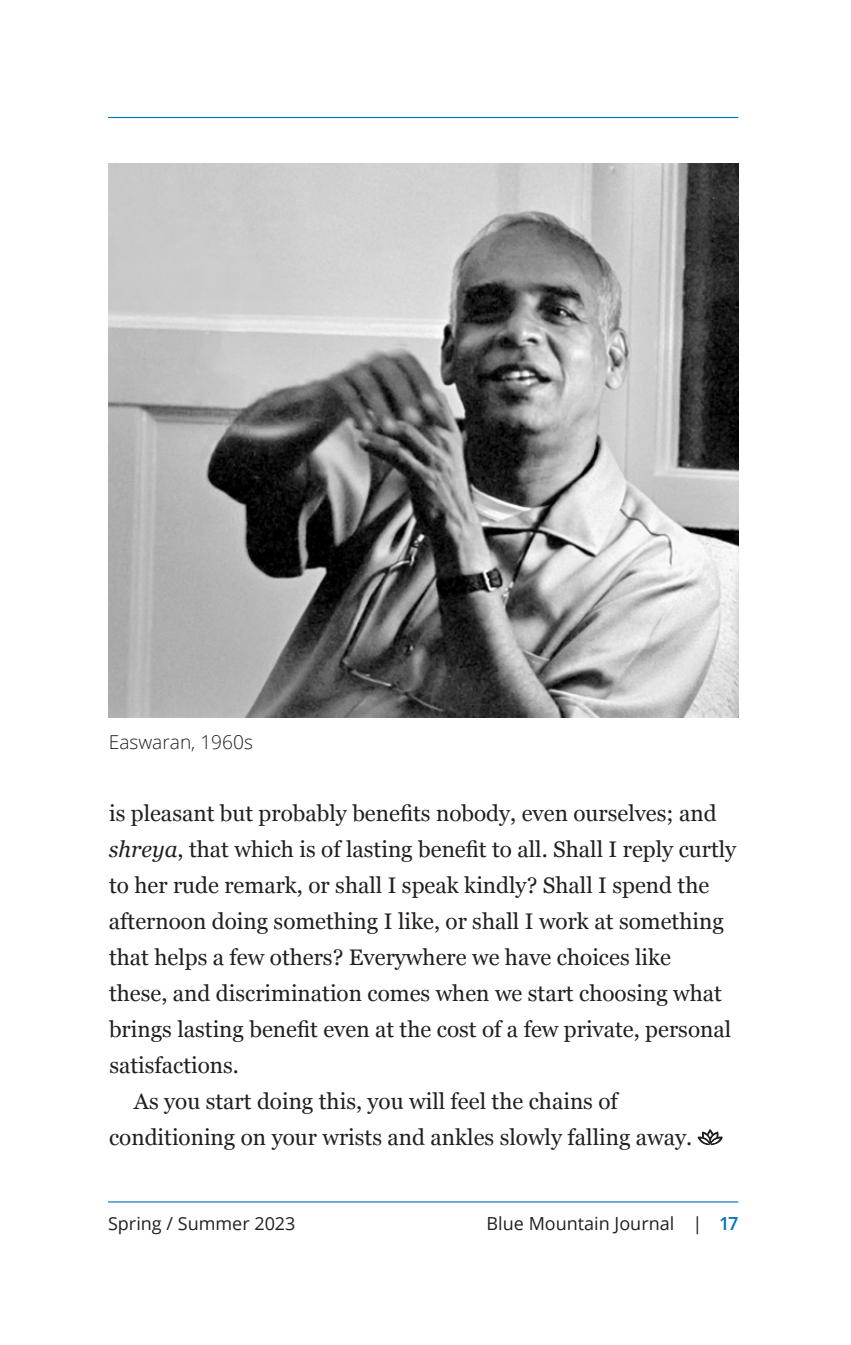
<style>
.page{position:relative;width:851px;height:1345px;background:#fff}
.page>*{position:absolute;margin:0;border:0;box-sizing:border-box;transform-origin:0 0}
.Body_Georgia_no_inde{font:22.5px/36px "Georgia";color:#231f20}
.Body_Georgia{font:22.5px/36px "Georgia";color:#231f20}
.t1{font:300 19.12px "Open Sans";color:#231f20}
.t2{font:18px "Open Sans";color:#231f20}
.s1{font-style:italic}
.s2{font-weight:600;color:#0072bc}
</style>
<div class="page">
<hr style="left:108px;top:1201px;width:630px;height:1px;background:#0072bc">
<hr style="left:108px;top:117px;width:630px;height:1px;background:#0072bc">
<svg style="left:697px;top:1129px;width:25px;height:16px"></svg>
<img style="left:108px;top:163px;width:630px;height:554px">
<p class="t1" style="left:109px;top:729px;width:146px">Easwaran, 1960s</p>
<p class="Body_Georgia_no_inde" style="left:109px;top:794px;width:629px">is pleasant but probably benefits nobody, even ourselves; and <span class="s1">shreya</span>, that which is of lasting benefit to all. Shall I reply curtly to her rude remark, or shall I speak kindly? Shall I spend the afternoon doing something I like, or shall I work at something that helps a few others? Everywhere we have choices like<br>these, and discrimination comes when we start choosing what brings lasting benefit even at the cost of a few private, personal satisfactions.</p>
<p class="Body_Georgia" style="left:109px;top:1082px;width:584px;text-indent:25px">As you start doing this, you will feel the chains of conditioning on your wrists and ankles slowly falling away.</p>
<p class="t2" style="left:108px;top:1210px;width:189px">Spring / Summer 2023</p>
<p class="t2" style="left:486px;top:1210px;width:253px">Blue Mountain Journal | <span class="s2">17</span></p>
</div>
